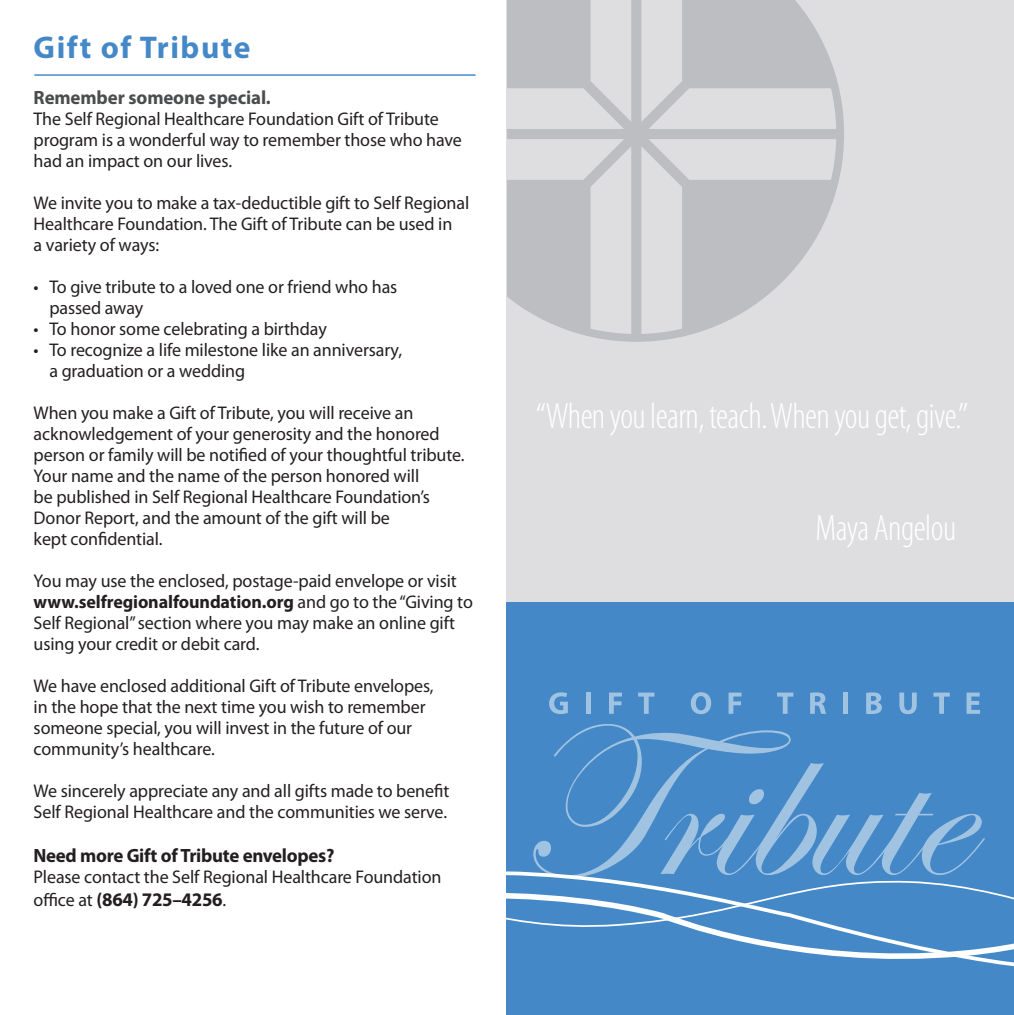
<style>
.page{position:relative;width:1014px;height:1015px;background:#fff}
.page>*{position:absolute;margin:0;border:0;box-sizing:border-box;transform-origin:0 0}
.t1{font:300 condensed 36.75px "Myriad Pro";letter-spacing:-.015em;color:#fff}
.t2{font:700 31.5px "Myriad Pro";letter-spacing:.05em;color:#4488c7}
.t3{font:700 19.25px "Myriad Pro";letter-spacing:-.015em;color:#231f20}
.t4{font:700 19.25px "Myriad Pro";letter-spacing:-.005em;color:#4b4c4d}
.t5{font:18.38px/21px "Myriad Pro";letter-spacing:-.005em;color:#231f20}
.s1{font-weight:700}
.s2{font-weight:400;font-size:18.38px}
</style>
<div class="page">
<div style="left:506px;top:0;width:507px;height:1014px;background:#dedee1"></div>
<hr style="left:34px;top:74px;width:441px;height:2px;background:#4488c7">
<svg style="left:507px;top:0;width:337px;height:342px"></svg>
<div style="left:506px;top:602px;width:507px;height:412px;background:#4488c7"></div>
<svg style="left:506px;top:871px;width:507px;height:95px"></svg>
<svg style="left:533px;top:724px;width:451px;height:153px"></svg>
<svg style="left:549px;top:692px;width:19px;height:22px"></svg>
<div style="left:585px;top:692px;width:5px;height:21px;background:#a1c3e2"></div>
<svg style="left:609px;top:692px;width:13px;height:21px"></svg>
<svg style="left:638px;top:692px;width:16px;height:21px"></svg>
<svg style="left:690px;top:692px;width:21px;height:22px"></svg>
<svg style="left:728px;top:692px;width:13px;height:21px"></svg>
<svg style="left:777px;top:692px;width:16px;height:21px"></svg>
<svg style="left:810px;top:692px;width:16px;height:21px"></svg>
<hr style="left:843px;top:692px;width:4px;height:21px;background:#a1c3e2">
<svg style="left:866px;top:692px;width:15px;height:22px"></svg>
<svg style="left:899px;top:692px;width:17px;height:22px"></svg>
<svg style="left:933px;top:692px;width:16px;height:21px"></svg>
<svg style="left:966px;top:692px;width:13px;height:21px"></svg>
<p class="t2" style="left:34px;top:27px;width:218px">Gift of Tribute</p>
<p class="t4" style="left:34px;top:85px;width:239px">Remember someone special.</p>
<p class="t5" style="left:34px;top:108px;width:430px">The Self Regional Healthcare Foundation Gift of Tribute program is a wonderful way to remember those who have had an impact on our lives.</p>
<p class="t5" style="left:34px;top:192px;width:437px">We invite you to make a tax-deductible gift to Self Regional<br>Healthcare Foundation. The Gift of Tribute can be used in<br>a variety of ways:</p>
<p class="t5" style="left:49px;top:276px;width:349px;text-indent:-16px">• To give tribute to a loved one or friend who has passed away</p>
<p class="t5" style="left:34px;top:318px;width:295px">• To honor some celebrating a birthday</p>
<p class="t5" style="left:49px;top:339px;width:354px;text-indent:-16px">• To recognize a life milestone like an anniversary, a graduation or a wedding</p>
<p class="t5" style="left:34px;top:402px;width:432px">When you make a Gift of Tribute, you will receive an acknowledgement of your generosity and the honored person or family will be notified of your thoughtful tribute.<br>Your name and the name of the person honored will<br>be published in Self Regional Healthcare Foundation’s Donor Report, and the amount of the gift will be<br>kept confidential.</p>
<p class="t5" style="left:34px;top:570px;width:440px">You may use the enclosed, postage-paid envelope or visit <span class="s1">www.selfregionalfoundation.org</span> and go to the “Giving to Self Regional” section where you may make an online gift using your credit or debit card.</p>
<p class="t5" style="left:34px;top:675px;width:401px">We have enclosed additional Gift of Tribute envelopes, in the hope that the next time you wish to remember someone special, you will invest in the future of our community’s healthcare.</p>
<p class="t5" style="left:34px;top:780px;width:417px">We sincerely appreciate any and all gifts made to benefit<br>Self Regional Healthcare and the communities we serve.</p>
<p class="t3" style="left:34px;top:842px;width:302px">Need more Gift of Tribute envelopes?</p>
<p class="t5" style="left:34px;top:866px;width:409px">Please contact the Self Regional Healthcare Foundation</p>
<p class="t3" style="left:34px;top:886px;width:194px"><span class="s2">office at</span> (864) 725–4256<span class="s2">.</span></p>
<p class="t1" style="left:536px;top:394px;width:434px">“When you learn, teach. When you get, give.”</p>
<p class="t1" style="left:815px;top:506px;width:142px">Maya Angelou</p>
</div>
